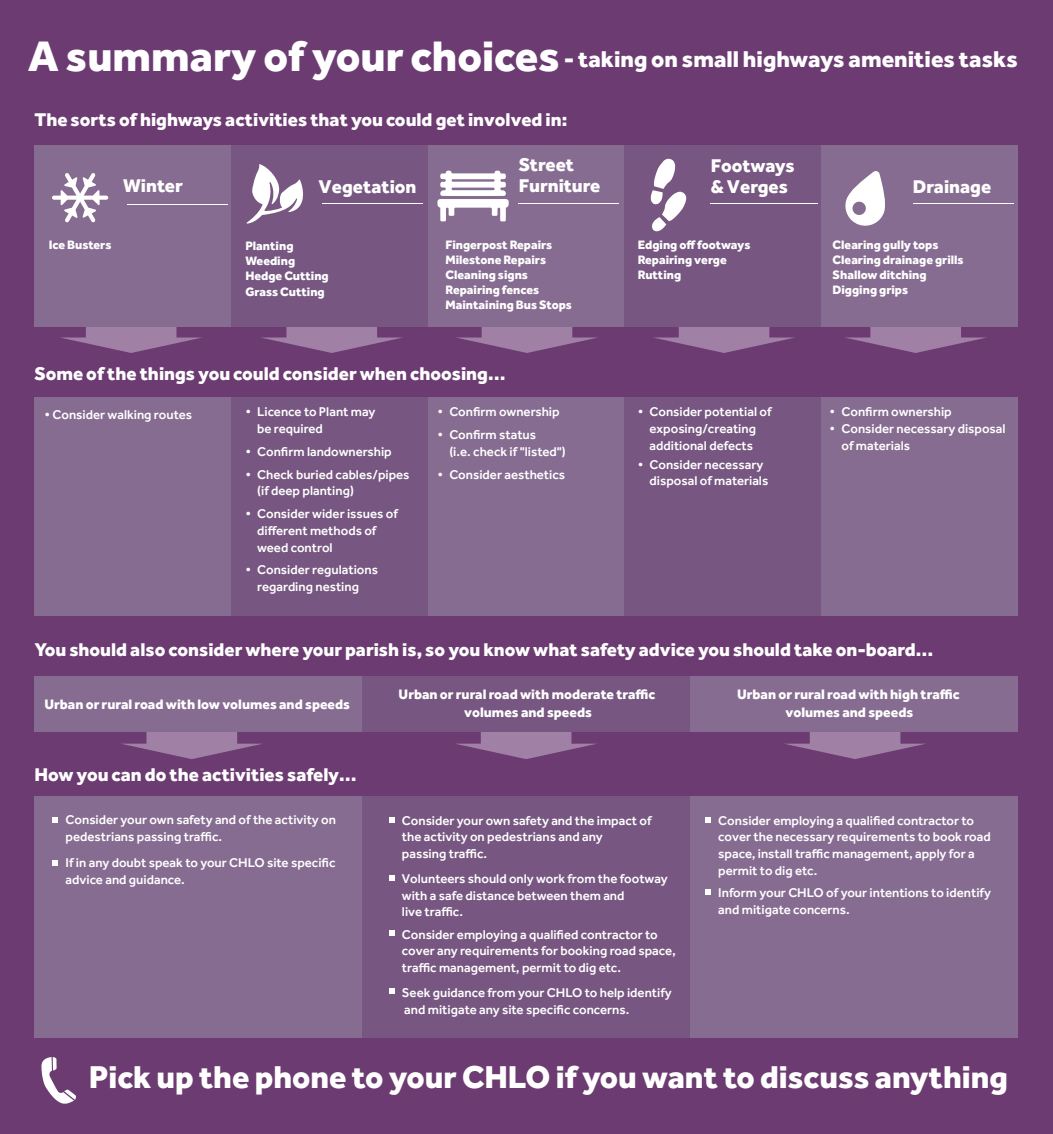
<style>
.page{position:relative;width:1053px;height:1134px;background:#fff}
.page>*{position:absolute;margin:0;border:0;box-sizing:border-box;transform-origin:0 0}
.t1{font:800 32.62px "Effra";color:#fff}
.t2{font:800 23.62px "Effra";color:#fff}
.t3{font:800 19.12px/20.9px "Effra";color:#fff}
.t4{font:800 14.12px/17.9px "Effra";color:#fff;text-align:center}
.t5{font:500 13.12px/16.6px "Effra";color:#fff}
.t6{font:800 12.62px/15.1px "Effra";color:#fff}
.s1{font-size:44.12px}
</style>
<div class="page">
<div style="left:0;top:0;width:1052px;height:1134px;background:#6c3b72"></div>
<svg style="left:120px;top:731px;width:143px;height:28px"></svg>
<svg style="left:455px;top:731px;width:142px;height:28px"></svg>
<svg style="left:783px;top:731px;width:143px;height:28px"></svg>
<svg style="left:61px;top:327px;width:141px;height:26px"></svg>
<svg style="left:261px;top:327px;width:141px;height:26px"></svg>
<svg style="left:456px;top:327px;width:142px;height:26px"></svg>
<svg style="left:654px;top:327px;width:141px;height:26px"></svg>
<svg style="left:845px;top:327px;width:141px;height:26px"></svg>
<div style="left:34px;top:145px;width:197px;height:182px;background:#876c92"></div>
<hr style="left:127px;top:204px;width:100px;height:1px;background:#fff">
<div style="left:231px;top:145px;width:197px;height:182px;background:#775781"></div>
<div style="left:428px;top:145px;width:196px;height:182px;background:#876c92"></div>
<div style="left:624px;top:145px;width:197px;height:182px;background:#775781"></div>
<hr style="left:710px;top:203px;width:108px;height:1px;background:#fff">
<div style="left:821px;top:145px;width:196px;height:182px;background:#876c92"></div>
<svg style="left:52px;top:173px;width:56px;height:49px"></svg>
<svg style="left:246px;top:164px;width:57px;height:60px"></svg>
<svg style="left:437px;top:171px;width:71px;height:50px"></svg>
<svg style="left:650px;top:159px;width:36px;height:72px"></svg>
<svg style="left:845px;top:171px;width:40px;height:55px"></svg>
<hr style="left:322px;top:203px;width:100px;height:1px;background:#fff">
<hr style="left:518px;top:203px;width:101px;height:1px;background:#fff">
<hr style="left:912px;top:203px;width:101px;height:1px;background:#fff">
<div style="left:34px;top:398px;width:197px;height:218px;background:#876c92"></div>
<div style="left:231px;top:398px;width:197px;height:218px;background:#775781"></div>
<div style="left:428px;top:398px;width:196px;height:218px;background:#876c92"></div>
<div style="left:624px;top:398px;width:197px;height:218px;background:#775781"></div>
<div style="left:821px;top:398px;width:196px;height:218px;background:#876c92"></div>
<div style="left:34px;top:676px;width:328px;height:55px;background:#876c92"></div>
<div style="left:362px;top:676px;width:328px;height:55px;background:#775781"></div>
<div style="left:690px;top:676px;width:327px;height:55px;background:#876c92"></div>
<div style="left:34px;top:796px;width:328px;height:242px;background:#876c92"></div>
<div style="left:362px;top:796px;width:328px;height:242px;background:#775781"></div>
<div style="left:690px;top:796px;width:327px;height:242px;background:#876c92"></div>
<svg style="left:53px;top:817px;width:5px;height:5px"></svg>
<svg style="left:389px;top:817px;width:5px;height:5px"></svg>
<svg style="left:705px;top:817px;width:5px;height:5px"></svg>
<svg style="left:705px;top:890px;width:5px;height:5px"></svg>
<svg style="left:389px;top:875px;width:5px;height:6px"></svg>
<svg style="left:389px;top:930px;width:5px;height:6px"></svg>
<svg style="left:389px;top:988px;width:5px;height:6px"></svg>
<svg style="left:53px;top:860px;width:5px;height:6px"></svg>
<svg style="left:41px;top:1057px;width:35px;height:47px"></svg>
<h2 class="t2" style="left:28px;top:44px;width:991px"><span class="s1">A summary of your choices</span> - taking on small highways amenities tasks</h2>
<h3 class="t3" style="left:34px;top:108px;width:534px">The sorts of highways activities that you could get involved in:</h3>
<h3 class="t3" style="left:710px;top:154px;width:86px">Footways &amp; Verges</h3>
<h3 class="t3" style="left:518px;top:154px;width:83px">Street<br>Furniture</h3>
<h3 class="t3" style="left:123px;top:174px;width:61px">Winter</h3>
<h3 class="t3" style="left:318px;top:176px;width:99px">Vegetation</h3>
<h3 class="t3" style="left:912px;top:176px;width:80px">Drainage</h3>
<p class="t6" style="left:49px;top:237px;width:64px">Ice Busters</p>
<p class="t6" style="left:245px;top:238px;width:85px">Planting<br>Weeding<br>Hedge Cutting<br>Grass Cutting</p>
<p class="t6" style="left:445px;top:237px;width:128px">Fingerpost Repairs<br>Milestone Repairs<br>Cleaning signs<br>Repairing fences<br>Maintaining Bus Stops</p>
<h3 class="t3" style="left:34px;top:363px;width:472px">Some of the things you could consider when choosing…</h3>
<p class="t5" style="left:44px;top:406px;width:149px">• Consider walking routes</p>
<p class="t5" style="left:257px;top:404px;width:120px;text-indent:-12px">• Licence to Plant may be required</p>
<p class="t5" style="left:245px;top:443px;width:148px">• Confirm landownership</p>
<p class="t5" style="left:257px;top:466px;width:154px;text-indent:-12px">• Check buried cables/pipes (if deep planting)</p>
<p class="t5" style="left:257px;top:505px;width:142px;text-indent:-12px">• Consider wider issues of different methods of weed control</p>
<p class="t5" style="left:245px;top:561px;width:134px;text-align:center">• Consider regulations regarding nesting</p>
<p class="t5" style="left:437px;top:403px;width:124px">• Confirm ownership</p>
<p class="t5" style="left:449px;top:426px;width:118px;text-indent:-12px">• Confirm status<br>(i.e. check if "listed")</p>
<p class="t5" style="left:437px;top:466px;width:129px">• Consider aesthetics</p>
<p class="t6" style="left:637px;top:236px;width:114px">Edging off footways<br>Repairing verge<br>Rutting</p>
<p class="t5" style="left:637px;top:403px;width:135px;text-align:center">• Consider potential of exposing/creating additional defects</p>
<p class="t5" style="left:649px;top:456px;width:120px;text-indent:-12px">• Consider necessary disposal of materials</p>
<p class="t6" style="left:832px;top:236px;width:132px">Clearing gully tops<br>Clearing drainage grills<br>Shallow ditching<br>Digging grips</p>
<p class="t5" style="left:829px;top:403px;width:124px">• Confirm ownership</p>
<p class="t5" style="left:841px;top:420px;width:166px;text-indent:-12px">• Consider necessary disposal of materials</p>
<h3 class="t3" style="left:34px;top:639px;width:900px">You should also consider where your parish is, so you know what safety advice you should take on-board…</h3>
<p class="t4" style="left:44px;top:694px;width:307px">Urban or rural road with low volumes and speeds</p>
<p class="t4" style="left:398px;top:685px;width:258px">Urban or rural road with moderate traffic volumes and speeds</p>
<p class="t4" style="left:737px;top:685px;width:224px">Urban or rural road with high traffic volumes and speeds</p>
<h3 class="t3" style="left:34px;top:764px;width:323px">How you can do the activities safely…</h3>
<p class="t5" style="left:66px;top:811px;width:272px">Consider your own safety and of the activity on pedestrians passing traffic.</p>
<p class="t5" style="left:66px;top:854px;width:271px">If in any doubt speak to your CHLO site specific advice and guidance.</p>
<p class="t5" style="left:402px;top:812px;width:251px">Consider your own safety and the impact of the activity on pedestrians and any<br>passing traffic.</p>
<p class="t5" style="left:402px;top:870px;width:267px">Volunteers should only work from the footway with a safe distance between them and<br>live traffic.</p>
<p class="t5" style="left:402px;top:926px;width:275px">Consider employing a qualified contractor to cover any requirements for booking road space, traffic management, permit to dig etc.</p>
<p class="t5" style="left:402px;top:984px;width:271px">Seek guidance from your CHLO to help identify and mitigate any site specific concerns.</p>
<p class="t5" style="left:718px;top:812px;width:274px">Consider employing a qualified contractor to cover the necessary requirements to book road space, install traffic management, apply for a permit to dig etc.</p>
<p class="t5" style="left:718px;top:884px;width:274px">Inform your CHLO of your intentions to identify and mitigate concerns.</p>
<h1 class="t1" style="left:89px;top:1056px;width:920px">Pick up the phone to your CHLO if you want to discuss anything</h1>
</div>
